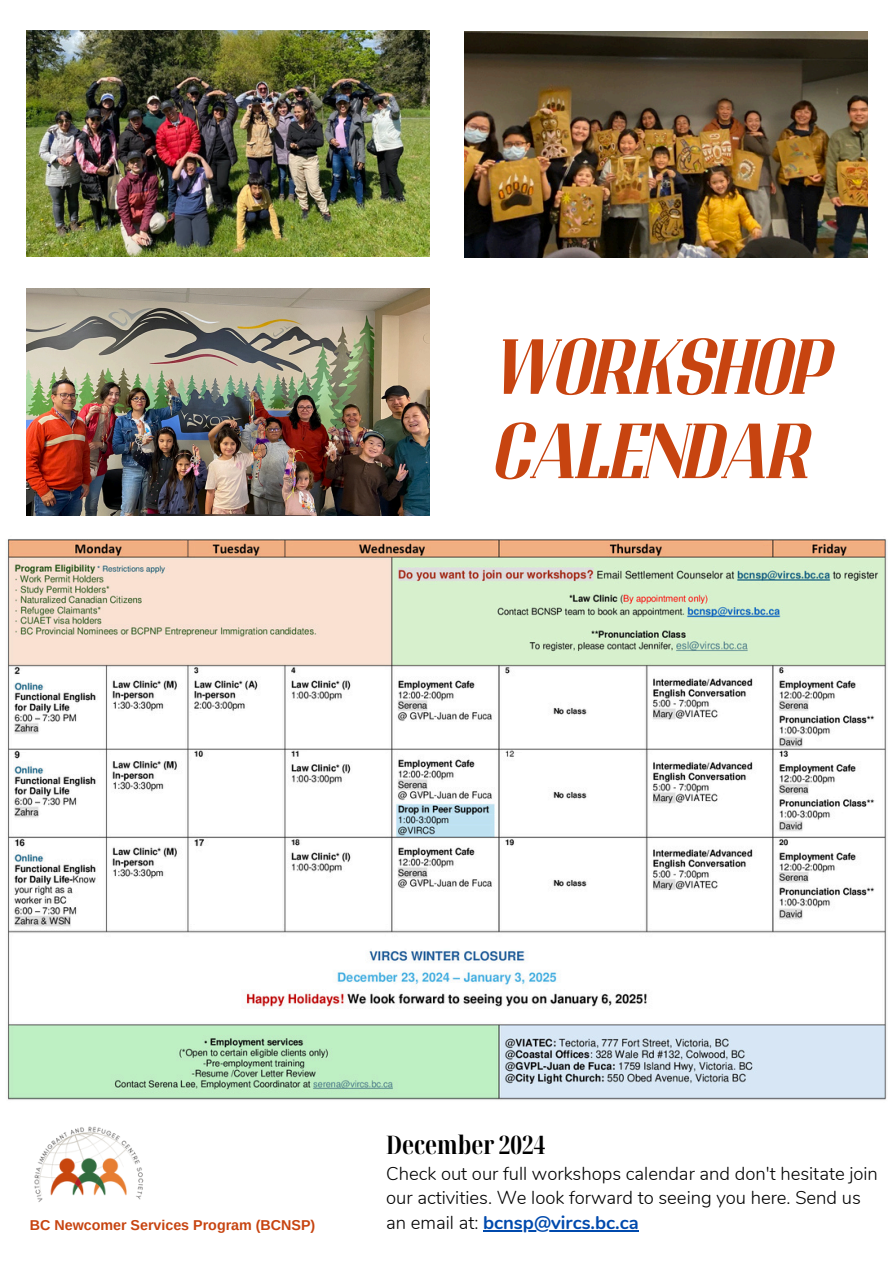
<style>
.page{position:relative;width:894px;height:1264px;background:#fff}
.page>*{position:absolute;margin:0;border:0;box-sizing:border-box;transform-origin:0 0}
.t1{font:77.85px/84.3px "Adirek Serif 700 It";color:#c74410}
.t2{font:700 extra-condensed 25.5px "Noto Serif Display";color:#000}
.t3{font:300 18.45px/24.8px "Nunito";color:#000}
.t4{font:700 18.45px "Nunito";color:#004aad}
.t5{font:700 14.25px "Arimo";color:#c74410}
.s1{font-weight:300;color:#000}
</style>
<div class="page">
<img style="left:34px;top:1126px;width:110px;height:76px">
<img style="left:26px;top:30px;width:403px;height:227px">
<img style="left:26px;top:289px;width:403px;height:226px">
<img style="left:464px;top:32px;width:403px;height:226px">
<img style="left:7px;top:539px;width:879px;height:561px">
<hr style="left:483px;top:1230px;width:155px;height:1px;background:#004aad">
<p class="t1" style="left:490px;top:325px;width:338px">WORKSHOP<br>CALENDAR</p>
<p class="t2" style="left:386px;top:1126px;width:160px">December 2024</p>
<p class="t3" style="left:386px;top:1161px;width:493px">Check out our full workshops calendar and don't hesitate join our activities. We look forward to seeing you here. Send us</p>
<p class="t5" style="left:30px;top:1217px;width:287px">BC Newcomer Services Program (BCNSP)</p>
<p class="t4" style="left:386px;top:1210px;width:254px"><span class="s1">an email at:</span> bcnsp@vircs.bc.ca</p>
</div>
